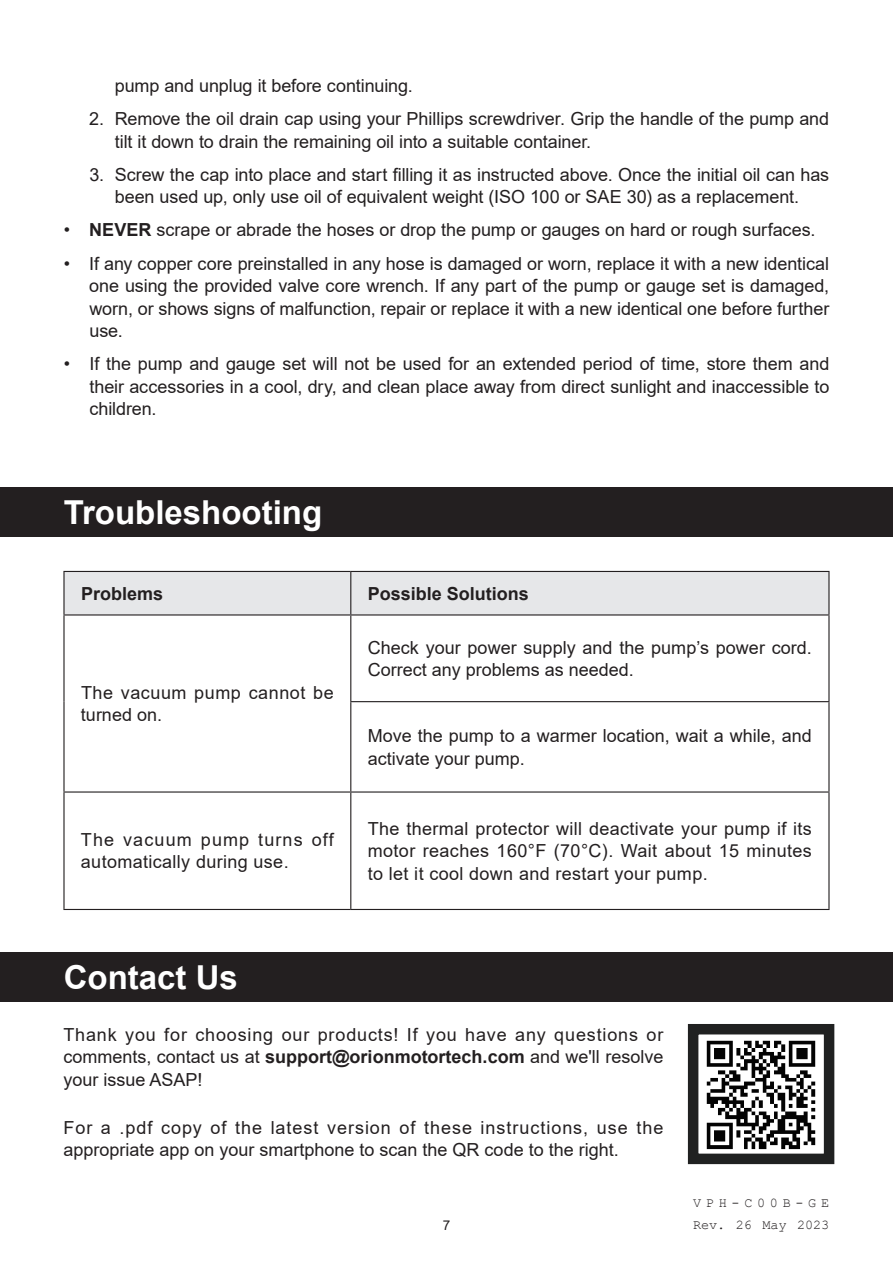
<style>
.page{position:relative;width:893px;height:1263px;background:#fff}
.page>*{position:absolute;margin:0;border:0;box-sizing:border-box;transform-origin:0 0}
.t1{font:700 33px "Arial";color:#fff}
.t2{font:18px/22.5px "Arial";color:#231f20}
.t3{font:18px/22.5px "Arial";letter-spacing:.02em;color:#231f20}
.t4{font:18px/22.5px "Arial";letter-spacing:.03em;color:#231f20}
.t5{font:700 18px "Arial";color:#231f20}
.t6{font:13.5px/22.5px "Courier New";letter-spacing:-.01em;color:#231f20}
.t7{font:13.5px "Arial";color:#231f20}
.s1{font-weight:700}
</style>
<div class="page">
<div style="left:0;top:487px;width:893px;height:50px;background:#231f20"></div>
<div style="left:65px;top:572px;width:763px;height:42px;background:#e6e7e9"></div>
<hr style="left:63px;top:571px;width:288px;height:1px;background:#231f20">
<hr style="left:63px;top:572px;width:2px;height:42px;background:#231f20">
<hr style="left:351px;top:571px;width:478px;height:1px;background:#231f20">
<hr style="left:350px;top:572px;width:1px;height:42px;background:#231f20">
<hr style="left:828px;top:572px;width:1px;height:42px;background:#231f20">
<hr style="left:63px;top:614px;width:288px;height:1px;background:#231f20">
<hr style="left:63px;top:615px;width:2px;height:87px;background:#231f20">
<hr style="left:63px;top:702px;width:2px;height:89px;background:#231f20">
<hr style="left:351px;top:614px;width:478px;height:1px;background:#231f20">
<hr style="left:350px;top:615px;width:1px;height:86px;background:#231f20">
<hr style="left:828px;top:615px;width:1px;height:86px;background:#231f20">
<hr style="left:350px;top:702px;width:1px;height:89px;background:#231f20">
<hr style="left:828px;top:702px;width:1px;height:89px;background:#231f20">
<hr style="left:63px;top:791px;width:288px;height:1px;background:#231f20">
<hr style="left:63px;top:792px;width:2px;height:117px;background:#231f20">
<hr style="left:63px;top:909px;width:288px;height:1px;background:#231f20">
<hr style="left:350px;top:701px;width:479px;height:1px;background:#231f20">
<hr style="left:351px;top:791px;width:478px;height:1px;background:#231f20">
<hr style="left:350px;top:792px;width:1px;height:117px;background:#231f20">
<hr style="left:828px;top:792px;width:1px;height:117px;background:#231f20">
<hr style="left:351px;top:909px;width:478px;height:1px;background:#231f20">
<div style="left:0;top:952px;width:893px;height:50px;background:#231f20"></div>
<img style="left:706px;top:1040px;width:110px;height:110px">
<div style="left:688px;top:1024px;width:146px;height:140px;border:10px solid #202121"></div>
<p class="t2" style="left:115px;top:74px;width:300px">pump and unplug it before continuing.</p>
<p class="t2" style="left:115px;top:107px;width:716px;text-indent:-26px">2. Remove the oil drain cap using your Phillips screwdriver. Grip the handle of the pump and tilt it down to drain the remaining oil into a suitable container.</p>
<p class="t2" style="left:89px;top:163px;width:741px;text-align:center">3. Screw the cap into place and start filling it as instructed above. Once the initial oil can has been used up, only use oil of equivalent weight (ISO 100 or SAE 30) as a replacement.</p>
<p class="t2" style="left:64px;top:219px;width:753px">• <span class="s1">NEVER</span> scrape or abrade the hoses or drop the pump or gauges on hard or rough surfaces.</p>
<p class="t2" style="left:89px;top:252px;width:741px;text-align:justify;text-indent:-26px">• If any copper core preinstalled in any hose is damaged or worn, replace it with a new identical one using the provided valve core wrench. If any part of the pump or gauge set is damaged, worn, or shows signs of malfunction, repair or replace it with a new identical one before further use.</p>
<p class="t2" style="left:89px;top:352px;width:741px;text-align:justify;text-indent:-26px">• If the pump and gauge set will not be used for an extended period of time, store them and their accessories in a cool, dry, and clean place away from direct sunlight and inaccessible to children.</p>
<h1 class="t1" style="left:64px;top:489px;width:260px">Troubleshooting</h1>
<p class="t5" style="left:81px;top:581px;width:84px">Problems</p>
<p class="t5" style="left:368px;top:581px;width:163px">Possible Solutions</p>
<p class="t4" style="left:81px;top:681px;width:254px">The vacuum pump cannot be turned on.</p>
<p class="t2" style="left:368px;top:636px;width:446px">Check your power supply and the pump’s power cord.<br>Correct any problems as needed.</p>
<p class="t2" style="left:368px;top:724px;width:446px">Move the pump to a warmer location, wait a while, and activate your pump.</p>
<p class="t3" style="left:81px;top:828px;width:254px">The vacuum pump turns off automatically during use.</p>
<p class="t2" style="left:368px;top:817px;width:446px;text-align:justify">The thermal protector will deactivate your pump if its motor reaches 160°F (70°C). Wait about 15 minutes to let it cool down and restart your pump.</p>
<h1 class="t1" style="left:64px;top:954px;width:176px">Contact Us</h1>
<p class="t2" style="left:63px;top:1023px;width:601px;text-align:justify">Thank you for choosing our products! If you have any questions or comments, contact us at <span class="s1">support@orionmotortech.com</span> and we'll resolve your issue ASAP!</p>
<p class="t2" style="left:63px;top:1116px;width:601px">For a .pdf copy of the latest version of these instructions, use the appropriate app on your smartphone to scan the QR code to the right.</p>
<p class="t7" style="left:443px;top:1216px;width:9px">7</p>
<p class="t6" style="left:693px;top:1191px;width:138px">VPH-C00B-GE<br>Rev. 26 May 2023</p>
</div>
